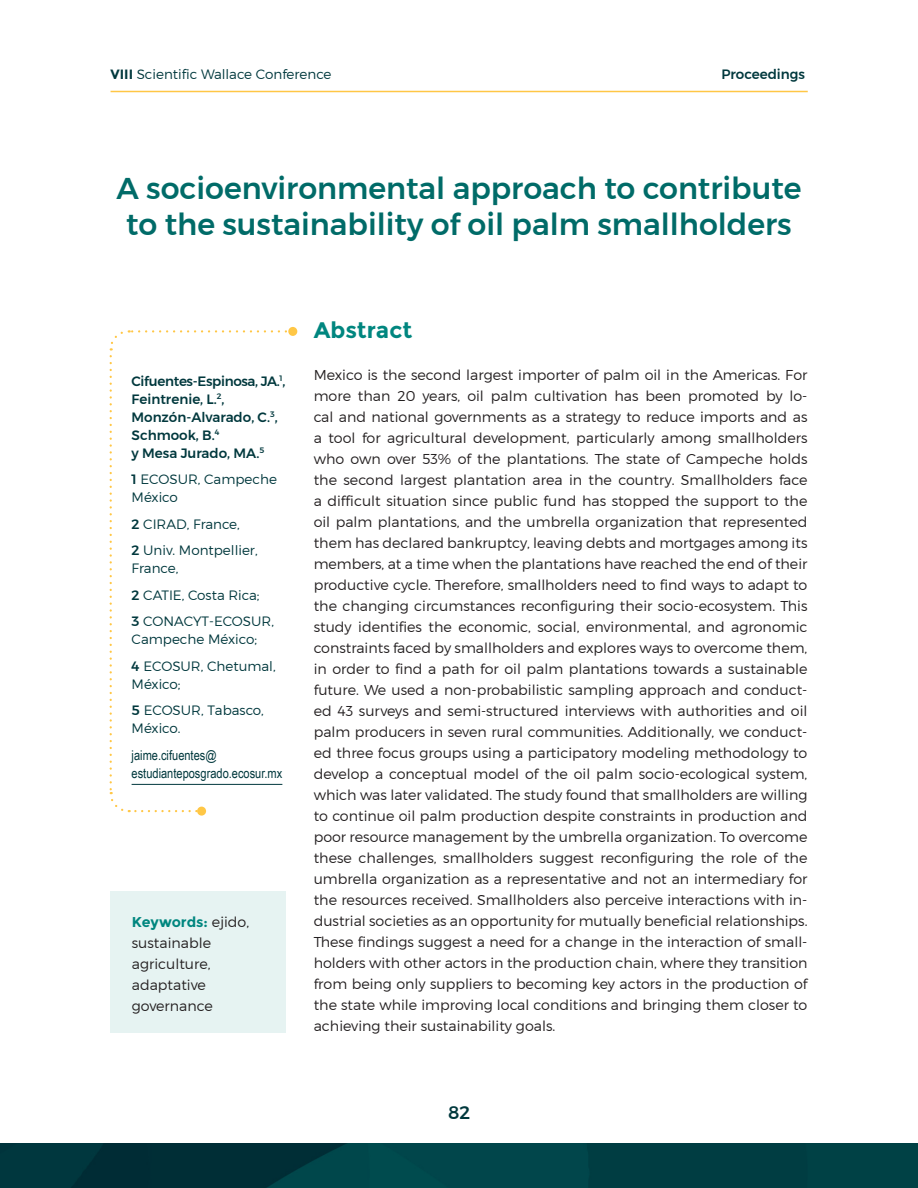
<style>
.page{position:relative;width:918px;height:1188px;background:#fff}
.page>*{position:absolute;margin:0;border:0;box-sizing:border-box;transform-origin:0 0}
.Titulos_Principales{font:500 30px/36px "Montserrat";color:#006b68;text-align:center}
.Resumen{font:700 22.5px "Montserrat";color:#00867f}
.t1{font:500 18px "Montserrat";color:#01383d}
.Texto{font:300 14.25px/21px "Montserrat";color:#231f20;text-align:justify}
.Palabras_clave{font:300 14.25px/21px "Montserrat";color:#231f20}
.Institución{font:300 13.5px/18px "Montserrat";color:#01383d}
.Autor{font:500 13.5px/18px "Montserrat";color:#01383d}
.Correo{font:13.5px/18px "Arial Narrow";color:#01383d}
.s1{font-weight:700}
.s2{font-weight:500}
.s3{font-weight:700;color:#00867f}
</style>
<div class="page">
<hr style="left:111px;top:91px;width:697px;height:1px;background:#ffc746">
<img style="left:0;top:1144px;width:918px;height:44px">
<svg style="left:109px;top:330px;width:177px;height:483px"></svg>
<div style="left:288px;top:327px;width:9px;height:9px;background:#ffc746;border-radius:50%"></div>
<div style="left:197px;top:807px;width:9px;height:9px;background:#ffc746;border-radius:50%"></div>
<hr style="left:132px;top:784px;width:150px;height:1px;background:#01383d">
<div style="left:111px;top:892px;width:175px;height:141px;background:#e6f3f2"></div>
<p class="Institución" style="left:111px;top:65px;width:222px"><span class="s1">VIII</span> Scientific Wallace Conference</p>
<p class="Autor" style="left:721px;top:65px;width:85px">Proceedings</p>
<p class="Titulos_Principales" style="left:117px;top:170px;width:686px">A socioenvironmental approach to contribute to the sustainability of oil palm smallholders</p>
<p class="Autor" style="left:132px;top:372px;width:155px">Cifuentes-Espinosa, JA.<sup>1</sup>,<br>Feintrenie, L.<sup>2</sup>,<br>Monzón-Alvarado, C.<sup>3</sup>,<br>Schmook, B.<sup>4<br></sup>y Mesa Jurado, MA.<sup>5</sup></p>
<p class="Institución" style="left:132px;top:470px;width:147px"><span class="s2">1</span> ECOSUR, Campeche<br>México</p>
<p class="Institución" style="left:132px;top:515px;width:110px"><span class="s2">2</span> CIRAD, France,</p>
<p class="Institución" style="left:132px;top:541px;width:128px"><span class="s2">2</span> Univ. Montpellier,<br>France,</p>
<p class="Institución" style="left:132px;top:586px;width:129px"><span class="s2">2</span> CATIE, Costa Rica;</p>
<p class="Institución" style="left:132px;top:612px;width:144px"><span class="s2">3</span> CONACYT-ECOSUR,<br>Campeche México;</p>
<p class="Institución" style="left:132px;top:657px;width:146px"><span class="s2">4</span> ECOSUR, Chetumal,<br>México;</p>
<p class="Institución" style="left:132px;top:701px;width:134px"><span class="s2">5</span> ECOSUR, Tabasco,<br>México.</p>
<p class="Correo" style="left:132px;top:746px;width:152px">jaime.cifuentes@ estudianteposgrado.ecosur.mx</p>
<p class="Palabras_clave" style="left:132px;top:912px;width:119px"><span class="s3">Keywords:</span> ejido, sustainable agriculture, adaptative governance</p>
<p class="Resumen" style="left:314px;top:317px;width:100px">Abstract</p>
<p class="Texto" style="left:314px;top:364px;width:495px">Mexico is the second largest importer of palm oil in the Americas. For more than 20 years, oil palm cultivation has been promoted by lo&shy;cal and national governments as a strategy to reduce imports and as a tool for agricultural development, particularly among smallholders who own over 53% of the plantations. The state of Campeche holds the second largest plantation area in the country. Smallholders face a difficult situation since public fund has stopped the support to the oil palm plantations, and the umbrella organization that represented them has declared bankruptcy, leaving debts and mortgages among its members, at a time when the plantations have reached the end of their productive cycle. Therefore, smallholders need to find ways to adapt to the changing circumstances reconfiguring their socio-ecosystem. This study identifies the economic, social, environmental, and agronomic constraints faced by smallholders and explores ways to overcome them, in order to find a path for oil palm plantations towards a sustainable future. We used a non-probabilistic sampling approach and conduct&shy;ed 43 surveys and semi-structured interviews with authorities and oil palm producers in seven rural communities. Additionally, we conduct&shy;ed three focus groups using a participatory modeling methodology to develop a conceptual model of the oil palm socio-ecological system, which was later validated. The study found that smallholders are willing to continue oil palm production despite constraints in production and poor resource management by the umbrella organization. To overcome these challenges, smallholders suggest reconfiguring the role of the umbrella organization as a representative and not an intermediary for the resources received. Smallholders also perceive interactions with in&shy;dustrial societies as an opportunity for mutually beneficial relationships.<br>These findings suggest a need for a change in the interaction of small&shy;holders with other actors in the production chain, where they transition from being only suppliers to becoming key actors in the production of the state while improving local conditions and bringing them closer to achieving their sustainability goals.</p>
<p class="t1" style="left:448px;top:1098px;width:23px">82</p>
</div>
